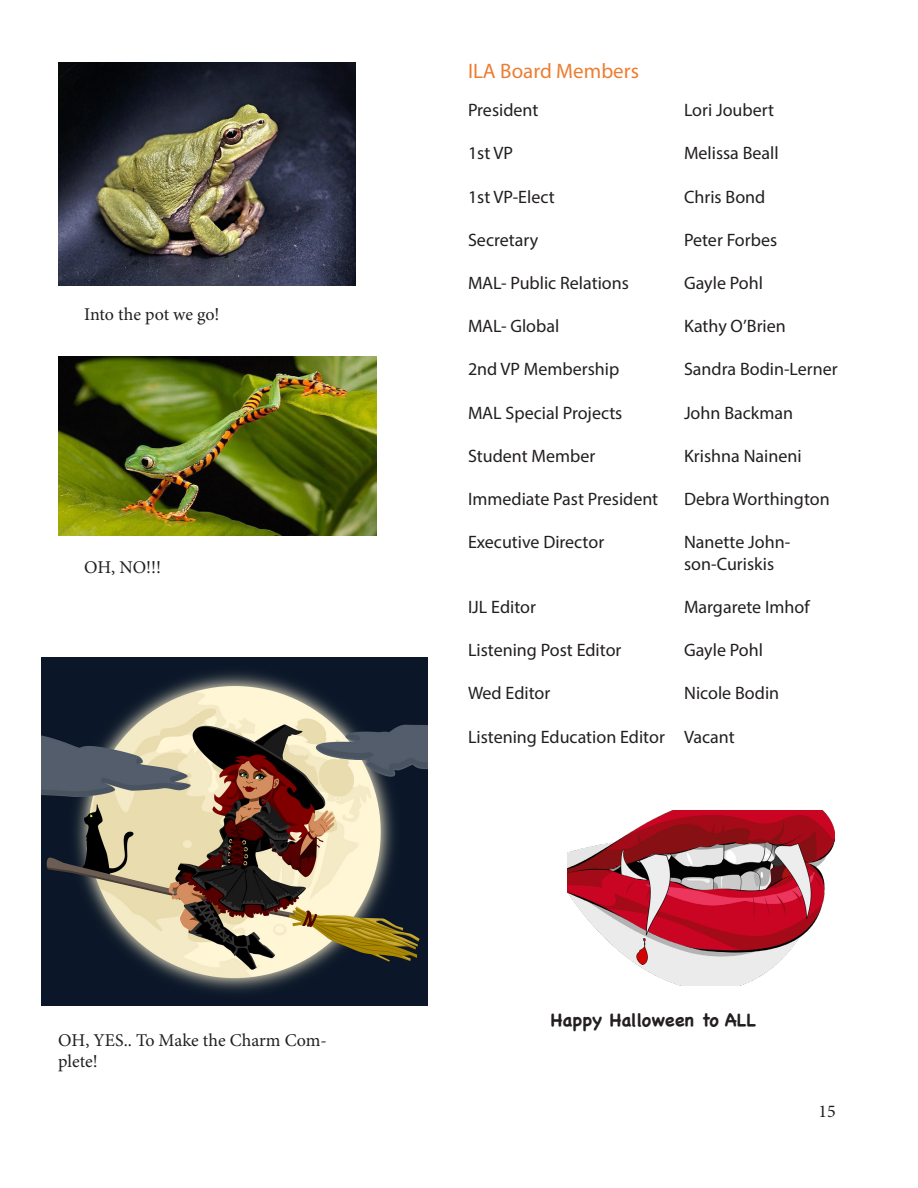
<style>
.page{position:relative;width:918px;height:1188px;background:#fff}
.page>*{position:absolute;margin:0;border:0;box-sizing:border-box;transform-origin:0 0}
.t1{font:21px "Myriad Pro";color:#ed7d31}
.t2{font:18px/21.6px "Myriad Pro";color:#231f20}
.t3{font:18px/21.6px "Minion Pro";letter-spacing:-.005em;color:#231f20}
.t4{font:700 18px "Chalkboard SE";color:#231f20}
</style>
<div class="page">
<img style="left:41px;top:657px;width:387px;height:348px">
<img style="left:567px;top:810px;width:268px;height:175px">
<img style="left:58px;top:63px;width:297px;height:222px">
<img style="left:58px;top:356px;width:318px;height:179px">
<p class="t3" style="left:84px;top:303px;width:137px">Into the pot we go!</p>
<p class="t3" style="left:84px;top:556px;width:78px">OH, NO!!!</p>
<p class="t3" style="left:58px;top:1029px;width:270px">OH, YES.. To Make the Charm Com&shy;plete!</p>
<p class="t1" style="left:468px;top:58px;width:173px">ILA Board Members</p>
<p class="t2" style="left:468px;top:99px;width:72px">President</p>
<p class="t2" style="left:684px;top:99px;width:92px">Lori Joubert</p>
<p class="t2" style="left:468px;top:142px;width:47px">1st VP</p>
<p class="t2" style="left:684px;top:142px;width:96px">Melissa Beall</p>
<p class="t2" style="left:468px;top:185px;width:88px">1st VP-Elect</p>
<p class="t2" style="left:684px;top:185px;width:83px">Chris Bond</p>
<p class="t2" style="left:468px;top:229px;width:72px">Secretary</p>
<p class="t2" style="left:684px;top:229px;width:95px">Peter Forbes</p>
<p class="t2" style="left:468px;top:272px;width:162px">MAL- Public Relations</p>
<p class="t2" style="left:684px;top:272px;width:81px">Gayle Pohl</p>
<p class="t2" style="left:468px;top:315px;width:93px">MAL- Global</p>
<p class="t2" style="left:684px;top:315px;width:103px">Kathy O’Brien</p>
<p class="t2" style="left:468px;top:358px;width:153px">2nd VP Membership</p>
<p class="t2" style="left:684px;top:358px;width:155px">Sandra Bodin-Lerner</p>
<p class="t2" style="left:468px;top:401px;width:156px">MAL Special Projects</p>
<p class="t2" style="left:684px;top:401px;width:111px">John Backman</p>
<p class="t2" style="left:468px;top:445px;width:129px">Student Member</p>
<p class="t2" style="left:684px;top:445px;width:119px">Krishna Naineni</p>
<p class="t2" style="left:468px;top:488px;width:192px">Immediate Past President</p>
<p class="t2" style="left:684px;top:488px;width:147px">Debra Worthington</p>
<p class="t2" style="left:468px;top:531px;width:138px">Executive Director</p>
<p class="t2" style="left:684px;top:531px;width:108px">Nanette John&shy;son-Curiskis</p>
<p class="t2" style="left:468px;top:596px;width:70px">IJL Editor</p>
<p class="t2" style="left:684px;top:596px;width:127px">Margarete Imhof</p>
<p class="t2" style="left:468px;top:639px;width:155px">Listening Post Editor</p>
<p class="t2" style="left:684px;top:639px;width:81px">Gayle Pohl</p>
<p class="t2" style="left:468px;top:682px;width:84px">Wed Editor</p>
<p class="t2" style="left:684px;top:682px;width:97px">Nicole Bodin</p>
<p class="t2" style="left:468px;top:725px;width:268px">Listening Education Editor Vacant</p>
<p class="t4" style="left:551px;top:1010px;width:207px">Happy Halloween to ALL</p>
<p class="t3" style="left:819px;top:1100px;width:19px">15</p>
</div>
